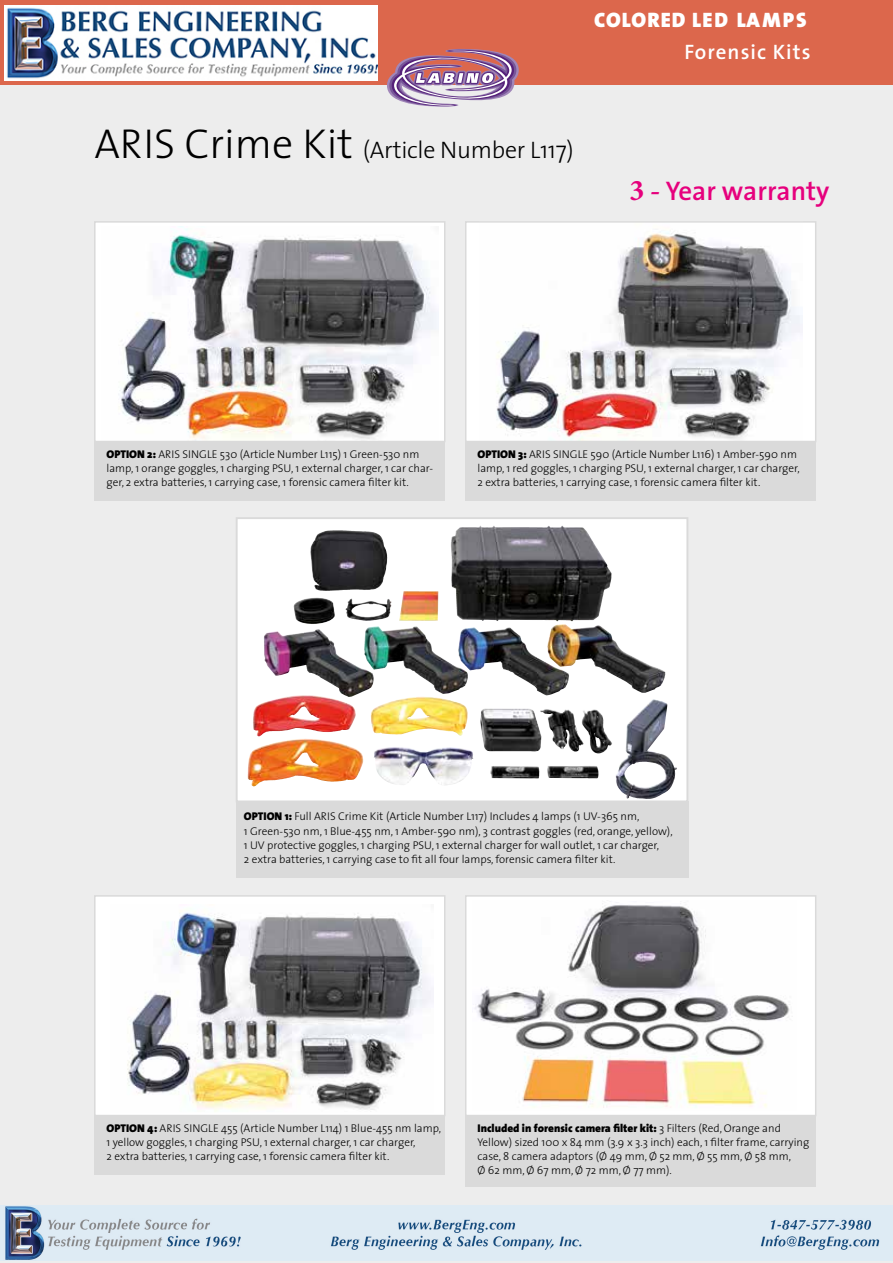
<style>
.page{position:relative;width:893px;height:1263px;background:#fff}
.page>*{position:absolute;margin:0;border:0;box-sizing:border-box;transform-origin:0 0}
.t1{font:600 27px "The Sans";color:#e6007d}
.t2{font:300 24px "The Sans";letter-spacing:-.01em;color:#000}
.t3{font:900 21px "The Sans";letter-spacing:.05em;color:#fff}
.t4{font:600 21px "The Sans";letter-spacing:.05em;color:#fff}
.t5{font:300 11.25px/14.2px "The Sans";color:#000}
.s1{font-size:42px}
.s2{font-family:"Minion Pro";font-weight:700;font-size:30px}
.s3{font-weight:900}
</style>
<div class="page">
<div style="left:0;top:0;width:893px;height:85px;background:#dc674c"></div>
<div style="left:0;top:85px;width:893px;height:1178px;background:#ededed"></div>
<div style="left:94px;top:442px;width:351px;height:59px;background:#dadada"></div>
<div style="left:95px;top:222px;width:350px;height:219px;background:#fff"></div>
<img style="left:119px;top:226px;width:319px;height:213px">
<div style="left:94px;top:221px;width:351px;height:221px;border:2px solid #dadada"></div>
<div style="left:465px;top:442px;width:351px;height:59px;background:#dadada"></div>
<div style="left:466px;top:222px;width:350px;height:219px;background:#fff"></div>
<img style="left:496px;top:231px;width:306px;height:208px">
<div style="left:465px;top:221px;width:351px;height:221px;border:2px solid #dadada"></div>
<div style="left:94px;top:1116px;width:351px;height:59px;background:#dadada"></div>
<div style="left:95px;top:896px;width:350px;height:219px;background:#fff"></div>
<img style="left:127px;top:912px;width:306px;height:200px">
<div style="left:94px;top:895px;width:351px;height:221px;border:2px solid #dadada"></div>
<div style="left:465px;top:1116px;width:351px;height:71px;background:#dadada"></div>
<div style="left:466px;top:896px;width:350px;height:219px;background:#fff"></div>
<img style="left:474px;top:901px;width:316px;height:207px">
<div style="left:465px;top:895px;width:351px;height:221px;border:2px solid #dadada"></div>
<div style="left:236px;top:802px;width:452px;height:76px;background:#dadada"></div>
<img style="left:239px;top:520px;width:446px;height:279px">
<img style="left:451px;top:526px;width:121px;height:95px">
<div style="left:236px;top:517px;width:452px;height:285px;border:2px solid #dadada"></div>
<svg style="left:387px;top:49px;width:132px;height:58px"></svg>
<img style="left:4px;top:5px;width:373px;height:75px">
<img style="left:0;top:1205px;width:893px;height:55px">
<h3 class="t3" style="left:594px;top:2px;width:214px">COLORED LED LAMPS</h3>
<h3 class="t4" style="left:685px;top:34px;width:128px">Forensic Kits</h3>
<h2 class="t2" style="left:94px;top:130px;width:481px"><span class="s1">ARIS Crime Kit</span> (Article Number L117)</h2>
<h1 class="t1" style="left:629px;top:168px;width:202px"><span class="s2">3 -</span> Year warranty</h1>
<p class="t5" style="left:107px;top:446px;width:328px"><span class="s3">OPTION 2:</span> ARIS SINGLE 530 (Article Number L115) 1 Green-530 nm lamp, 1 orange goggles, 1 charging PSU, 1 external charger, 1 car char&shy;ger, 2 extra batteries, 1 carrying case, 1 forensic camera filter kit.</p>
<p class="t5" style="left:477px;top:446px;width:324px"><span class="s3">OPTION 3:</span> ARIS SINGLE 590 (Article Number L116) 1 Amber-590 nm lamp, 1 red goggles, 1 charging PSU, 1 external charger, 1 car charger,<br>2 extra batteries, 1 carrying case, 1 forensic camera filter kit.</p>
<p class="t5" style="left:244px;top:809px;width:430px"><span class="s3">OPTION 1:</span> Full ARIS Crime Kit (Article Number L117) Includes 4 lamps (1 UV-365 nm,<br>1 Green-530 nm, 1 Blue-455 nm, 1 Amber-590 nm), 3 contrast goggles (red, orange, yellow), 1 UV protective goggles, 1 charging PSU, 1 external charger for wall outlet, 1 car charger,<br>2 extra batteries, 1 carrying case to fit all four lamps, forensic camera filter kit.</p>
<p class="t5" style="left:107px;top:1120px;width:336px"><span class="s3">OPTION 4:</span> ARIS SINGLE 455 (Article Number L114) 1 Blue-455 nm lamp,<br>1 yellow goggles, 1 charging PSU, 1 external charger, 1 car charger,<br>2 extra batteries, 1 carrying case, 1 forensic camera filter kit.</p>
<p class="t5" style="left:477px;top:1120px;width:333px"><span class="s3">Included in forensic camera filter kit:</span> 3 Filters (Red, Orange and Yellow) sized 100 x 84 mm (3.9 x 3.3 inch) each, 1 filter frame, carrying case, 8 camera adaptors (Ø 49 mm, Ø 52 mm, Ø 55 mm, Ø 58 mm,<br>Ø 62 mm, Ø 67 mm, Ø 72 mm, Ø 77 mm).</p>
</div>
